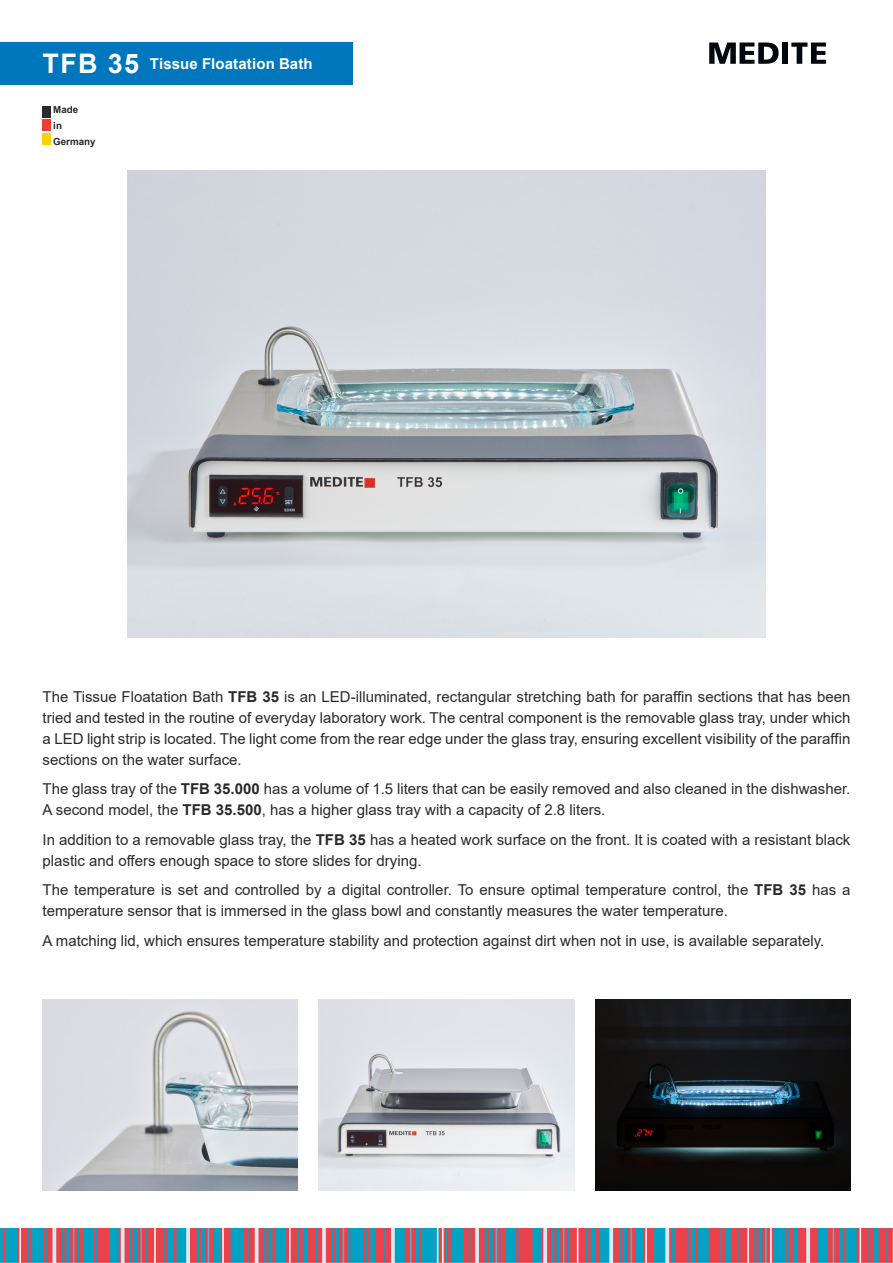
<style>
.page{position:relative;width:893px;height:1263px;background:#fff}
.page>*{position:absolute;margin:0;border:0;box-sizing:border-box;transform-origin:0 0}
.t1{font:15px/21px "Arial";color:#2b292a}
.t2{font:700 15px "Arial";letter-spacing:.01em;color:#fff}
.t3{font:700 9.75px/15.6px "Arial";color:#2b292a}
.s1{font-size:27px}
.s2{font-weight:700}
</style>
<div class="page">
<svg style="left:709px;top:43px;width:70px;height:21px"></svg>
<div style="left:782px;top:43px;width:6px;height:21px;background:#03080e"></div>
<svg style="left:791px;top:43px;width:35px;height:21px"></svg>
<div style="left:43px;top:106px;width:8px;height:12px;background:#2b292a"></div>
<div style="left:43px;top:120px;width:8px;height:11px;background:#ee3e34"></div>
<div style="left:43px;top:133px;width:8px;height:12px;background:#fed105"></div>
<div style="left:0;top:43px;width:353px;height:42px;background:#0076bd"></div>
<img style="left:128px;top:170px;width:637px;height:468px">
<img style="left:595px;top:999px;width:255px;height:191px">
<img style="left:43px;top:999px;width:255px;height:191px">
<img style="left:319px;top:999px;width:255px;height:191px">
<img style="left:0;top:1228px;width:893px;height:34px">
<p class="t2" style="left:43px;top:58px;width:272px"><span class="s1">TFB 35</span> Tissue Floatation Bath</p>
<p class="t3" style="left:53px;top:103px;width:44px">Made<br>in<br>Germany</p>
<p class="t1" style="left:43px;top:687px;width:809px;text-align:justify">The Tissue Floatation Bath <span class="s2">TFB 35</span> is an LED-illuminated, rectangular stretching bath for paraffin sections that has been tried and tested in the routine of everyday laboratory work. The central component is the removable glass tray, under which a LED light strip is located. The light come from the rear edge under the glass tray, ensuring excellent visibility of the paraffin sections on the water surface.</p>
<p class="t1" style="left:43px;top:780px;width:809px">The glass tray of the <span class="s2">TFB 35.000</span> has a volume of 1.5 liters that can be easily removed and also cleaned in the dishwasher.<br>A second model, the <span class="s2">TFB 35.500</span>, has a higher glass tray with a capacity of 2.8 liters.</p>
<p class="t1" style="left:43px;top:830px;width:809px">In addition to a removable glass tray, the <span class="s2">TFB 35</span> has a heated work surface on the front. It is coated with a resistant black plastic and offers enough space to store slides for drying.</p>
<p class="t1" style="left:43px;top:881px;width:809px">The temperature is set and controlled by a digital controller. To ensure optimal temperature control, the <span class="s2">TFB 35</span> has a temperature sensor that is immersed in the glass bowl and constantly measures the water temperature.</p>
<p class="t1" style="left:43px;top:931px;width:783px">A matching lid, which ensures temperature stability and protection against dirt when not in use, is available separately.</p>
</div>
